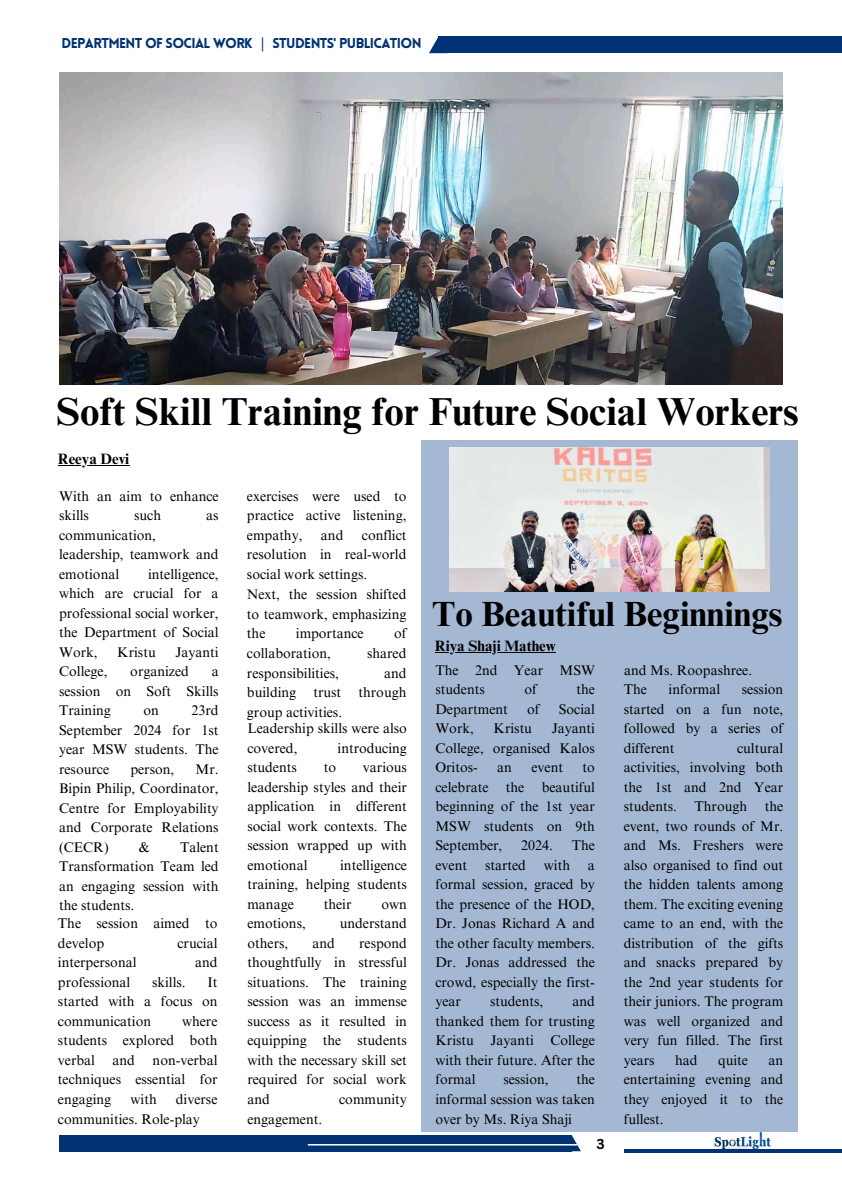
<style>
.page{position:relative;width:842px;height:1191px;background:#fff}
.page>*{position:absolute;margin:0;border:0;box-sizing:border-box;transform-origin:0 0}
.t1{font:700 39px "Times NRMT Pro";color:#000}
.t2{font:700 35px "Times NRMT Pro";color:#000}
.t3{font:700 15px "Times NRMT Pro";color:#000}
.t4{font:14px/19.5px "Times NRMT Pro";color:#000;text-align:justify}
.t5{font:900 14px "Lovelo";letter-spacing:-.045em;color:#013273}
.t6{font:700 14px "Canva Sans";color:#000}
.s1{font-family:"Noto Sans";font-weight:400}
</style>
<div class="page">
<img style="left:706px;top:1131px;width:73px;height:18px">
<svg style="left:572px;top:1135px;width:9px;height:16px"></svg>
<div style="left:59px;top:1135px;width:513px;height:16px;background:#013273"></div>
<hr style="left:624px;top:1149px;width:218px;height:3px;background:#013273">
<hr style="left:308px;top:1143px;width:269px;height:2px;background:#fff">
<div style="left:438px;top:37px;width:404px;height:16px;background:#013273"></div>
<svg style="left:429px;top:37px;width:9px;height:16px"></svg>
<div style="left:421px;top:440px;width:377px;height:691px;background:#a4b8d4"></div>
<img style="left:450px;top:447px;width:319px;height:144px">
<img style="left:59px;top:73px;width:724px;height:311px">
<hr style="left:58px;top:464px;width:71px;height:1px;background:#000">
<hr style="left:435px;top:652px;width:121px;height:1px;background:#000">
<p class="t5" style="left:62px;top:38px;width:361px">DEPARTMENT OF SOCIAL WORK <span class="s1">|</span> STUDENTs' PUBLICATION</p>
<h1 class="t1" style="left:56px;top:397px;width:743px">Soft Skill Training for Future Social Workers</h1>
<p class="t3" style="left:58px;top:453px;width:73px">Reeya Devi</p>
<p class="t4" style="left:59px;top:487px;width:161px">With an aim to enhance skills</p>
<p class="t4" style="left:134px;top:507px;width:28px">such</p>
<p class="t4" style="left:206px;top:507px;width:14px">as</p>
<p class="t4" style="left:59px;top:526px;width:161px;text-align:left">communication, leadership, teamwork and emotional</p>
<p class="t4" style="left:59px;top:565px;width:161px;text-indent:89px">intelligence, which are crucial for a professional social worker, the Department of Social Work,</p>
<p class="t4" style="left:117px;top:643px;width:40px">Kristu</p>
<p class="t4" style="left:175px;top:643px;width:45px">Jayanti</p>
<p class="t4" style="left:59px;top:663px;width:50px">College,</p>
<p class="t4" style="left:130px;top:663px;width:60px">organized</p>
<p class="t4" style="left:59px;top:663px;width:161px;text-indent:153px">a session on Soft Skills Training</p>
<p class="t4" style="left:59px;top:702px;width:161px;text-indent:132px">23rd September 2024 for 1st year MSW students. The resource</p>
<p class="t4" style="left:143px;top:702px;width:17px">on</p>
<p class="t4" style="left:59px;top:760px;width:161px;text-indent:136px">Mr.<br>Bipin Philip, Coordinator, Centre for Employability and Corporate Relations (CECR)</p>
<p class="t4" style="left:130px;top:760px;width:45px">person,</p>
<p class="t4" style="left:59px;top:838px;width:161px;text-indent:121px">Talent Transformation Team led an engaging session with the students.</p>
<p class="t4" style="left:139px;top:838px;width:12px">&amp;</p>
<p class="t4" style="left:58px;top:915px;width:161px">The session aimed to develop</p>
<p class="t4" style="left:178px;top:935px;width:41px">crucial</p>
<p class="t4" style="left:58px;top:954px;width:80px">interpersonal</p>
<p class="t4" style="left:195px;top:954px;width:24px">and</p>
<p class="t4" style="left:58px;top:974px;width:74px">professional</p>
<p class="t4" style="left:152px;top:974px;width:35px">skills.</p>
<p class="t4" style="left:58px;top:974px;width:161px;text-indent:149px">It started with a focus on communication</p>
<p class="t4" style="left:58px;top:1013px;width:161px;text-indent:124px">where students explored both verbal</p>
<p class="t4" style="left:58px;top:1052px;width:161px;text-indent:95px">non-verbal techniques essential for engaging</p>
<p class="t4" style="left:113px;top:1052px;width:24px">and</p>
<p class="t4" style="left:58px;top:1091px;width:161px;text-indent:118px">diverse communities. Role-play</p>
<p class="t4" style="left:130px;top:1091px;width:28px">with</p>
<p class="t4" style="left:247px;top:487px;width:161px">exercises were used to practice active listening, empathy,</p>
<p class="t4" style="left:247px;top:526px;width:161px;text-indent:115px">conflict resolution in real-world social work settings.</p>
<p class="t4" style="left:247px;top:586px;width:161px">Next, the session shifted to teamwork, emphasizing the</p>
<p class="t4" style="left:321px;top:526px;width:24px">and</p>
<p class="t4" style="left:296px;top:625px;width:69px">importance</p>
<p class="t4" style="left:394px;top:625px;width:14px">of</p>
<p class="t4" style="left:247px;top:645px;width:85px">collaboration,</p>
<p class="t4" style="left:367px;top:645px;width:41px">shared</p>
<p class="t4" style="left:247px;top:664px;width:94px">responsibilities,</p>
<p class="t4" style="left:247px;top:664px;width:161px;text-indent:137px">and building trust through group activities.</p>
<p class="t4" style="left:247px;top:720px;width:161px">Leadership skills were also covered,</p>
<p class="t4" style="left:338px;top:740px;width:71px">introducing</p>
<p class="t4" style="left:247px;top:759px;width:161px;text-indent:115px">various leadership styles and their application in different social work contexts. The session wrapped up with emotional</p>
<p class="t4" style="left:247px;top:759px;width:51px">students</p>
<p class="t4" style="left:324px;top:759px;width:14px">to</p>
<p class="t4" style="left:247px;top:857px;width:161px;text-indent:93px">intelligence training, helping students manage</p>
<p class="t4" style="left:324px;top:896px;width:29px">their</p>
<p class="t4" style="left:381px;top:896px;width:27px">own</p>
<p class="t4" style="left:247px;top:915px;width:60px">emotions,</p>
<p class="t4" style="left:340px;top:915px;width:69px">understand</p>
<p class="t4" style="left:247px;top:935px;width:42px">others,</p>
<p class="t4" style="left:312px;top:935px;width:24px">and</p>
<p class="t4" style="left:247px;top:935px;width:161px;text-indent:112px">respond thoughtfully in stressful situations. The training session was an immense success as it resulted in equipping the students with the necessary skill set required for social work and</p>
<p class="t4" style="left:339px;top:1091px;width:69px">community</p>
<p class="t4" style="left:247px;top:1110px;width:76px">engagement.</p>
<h2 class="t2" style="left:432px;top:600px;width:352px">To Beautiful Beginnings</h2>
<p class="t4" style="left:624px;top:662px;width:129px">and Ms. Roopashree.</p>
<p class="t3" style="left:435px;top:640px;width:122px">Riya Shaji Mathew</p>
<p class="t4" style="left:435px;top:662px;width:161px">The 2nd Year MSW students</p>
<p class="t4" style="left:624px;top:681px;width:161px;text-indent:118px">session started on a fun note, followed by a series of different</p>
<p class="t4" style="left:624px;top:681px;width:25px">The</p>
<p class="t4" style="left:668px;top:681px;width:53px">informal</p>
<p class="t4" style="left:524px;top:681px;width:14px">of</p>
<p class="t4" style="left:576px;top:681px;width:20px">the</p>
<p class="t4" style="left:435px;top:701px;width:74px">Department</p>
<p class="t4" style="left:527px;top:701px;width:14px">of</p>
<p class="t4" style="left:559px;top:701px;width:38px">Social</p>
<p class="t4" style="left:435px;top:720px;width:40px">Work,</p>
<p class="t4" style="left:494px;top:720px;width:40px">Kristu</p>
<p class="t4" style="left:435px;top:720px;width:161px;text-indent:116px">Jayanti College, organised Kalos Oritos-</p>
<p class="t4" style="left:624px;top:740px;width:161px;text-indent:113px">cultural activities, involving both the 1st and 2nd Year students.</p>
<p class="t4" style="left:435px;top:759px;width:161px;text-indent:147px">to celebrate the beautiful beginning of the 1st year MSW students on 9th September,</p>
<p class="t4" style="left:497px;top:759px;width:16px">an</p>
<p class="t4" style="left:531px;top:759px;width:33px">event</p>
<p class="t4" style="left:624px;top:798px;width:161px;text-indent:141px">the event, two rounds of Mr. and Ms. Freshers were also organised to find out the hidden talents among them. The exciting evening came to an end, with the distribution of the gifts and snacks prepared by the 2nd year students for their juniors. The program was well organized and very fun filled. The first years</p>
<p class="t4" style="left:694px;top:798px;width:54px">Through</p>
<p class="t4" style="left:521px;top:837px;width:33px">2024.</p>
<p class="t4" style="left:572px;top:837px;width:25px">The</p>
<p class="t4" style="left:435px;top:857px;width:33px">event</p>
<p class="t4" style="left:485px;top:857px;width:42px">started</p>
<p class="t4" style="left:544px;top:857px;width:28px">with</p>
<p class="t4" style="left:435px;top:857px;width:161px;text-indent:153px">a formal session, graced by the presence of the HOD, Dr. Jonas Richard A and the other faculty members.<br>Dr. Jonas addressed the crowd, especially the first&shy;year</p>
<p class="t4" style="left:435px;top:993px;width:161px;text-indent:137px">and thanked them for trusting Kristu Jayanti College with their future. After the formal</p>
<p class="t4" style="left:490px;top:993px;width:55px">students,</p>
<p class="t4" style="left:675px;top:1052px;width:24px">had</p>
<p class="t4" style="left:718px;top:1052px;width:32px">quite</p>
<p class="t4" style="left:624px;top:1052px;width:161px;text-indent:145px">an entertaining evening and they enjoyed it to the fullest.</p>
<p class="t4" style="left:503px;top:1071px;width:47px">session,</p>
<p class="t4" style="left:435px;top:1071px;width:161px;text-indent:141px">the informal session was taken over by Ms. Riya Shaji</p>
<p class="t6" style="left:596px;top:1134px;width:10px">3</p>
</div>
